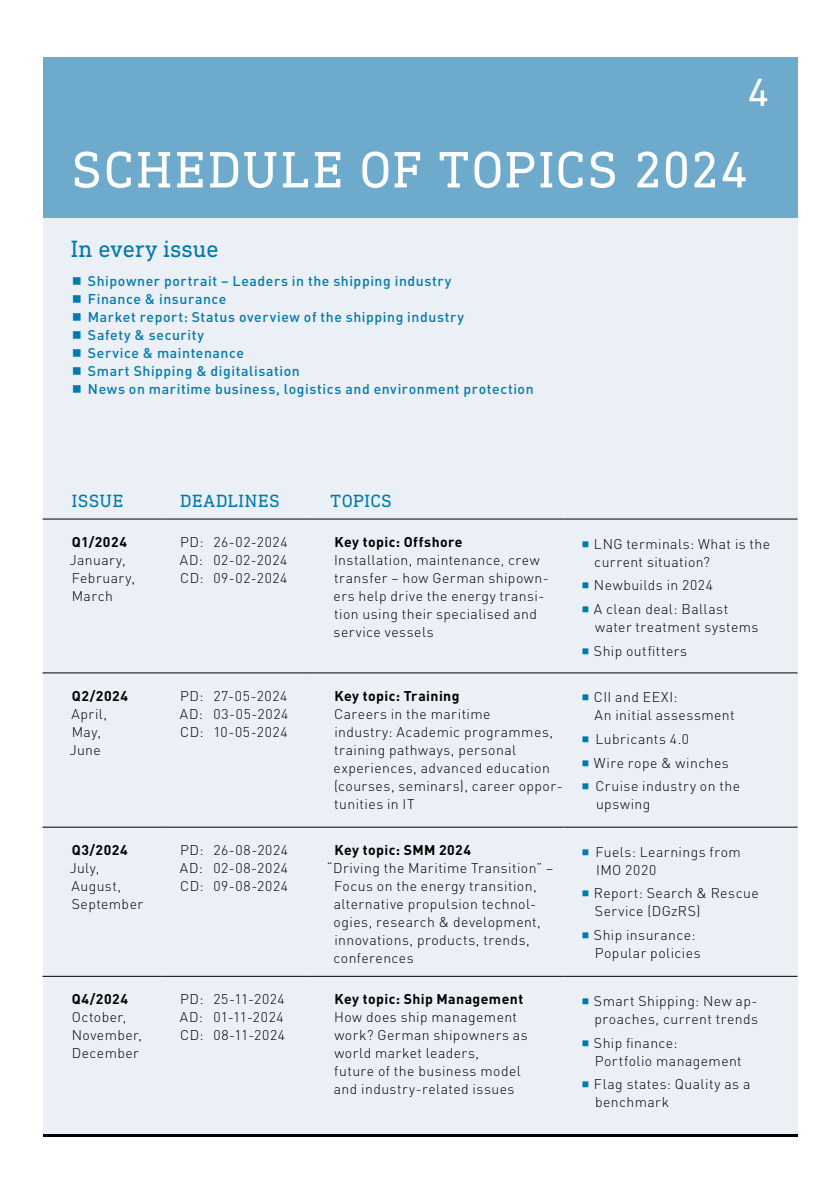
<style>
.page{position:relative;width:840px;height:1191px;background:#fff}
.page>*{position:absolute;margin:0;border:0;box-sizing:border-box;transform-origin:0 0}
._2__Vortext{font:52px "DIN Next Slab Pro";letter-spacing:.035em;color:#fff}
.t1{font:40px "DIN Next Slab Pro";color:#fff}
._5__Fließtext{font:24px "DIN Next Slab Pro";letter-spacing:.005em;color:#007aae}
._6__BU-Fließtext{font:18px "DIN Next Slab Pro";letter-spacing:.03em;color:#007aae}
._6__BU-Fließtext-2{font:300 14px/18px "DIN Pro";letter-spacing:.035em;color:#000}
._5__Fließtext-2{font:500 14px "DIN Pro";letter-spacing:.04em;color:#007aae}
._6__BU-Fließtext-3{font:700 14px "DIN Pro";letter-spacing:.035em;color:#000}
.s1{font-weight:700}
</style>
<div class="page">
<div style="left:43px;top:57px;width:754px;height:1077px;background:#eaf0f6"></div>
<div style="left:43px;top:57px;width:754px;height:160px;background:#6daacc"></div>
<hr style="left:43px;top:1134px;width:754px;height:3px;background:#000">
<hr style="left:42px;top:519px;width:120px;height:1px;background:#000">
<hr style="left:162px;top:519px;width:143px;height:1px;background:#000">
<hr style="left:305px;top:519px;width:259px;height:1px;background:#000">
<hr style="left:564px;top:519px;width:233px;height:1px;background:#000">
<hr style="left:42px;top:672px;width:120px;height:1px;background:#000">
<hr style="left:162px;top:672px;width:143px;height:1px;background:#000">
<hr style="left:305px;top:672px;width:259px;height:1px;background:#000">
<hr style="left:564px;top:672px;width:233px;height:1px;background:#000">
<hr style="left:42px;top:827px;width:120px;height:1px;background:#000">
<hr style="left:162px;top:827px;width:143px;height:1px;background:#000">
<hr style="left:305px;top:827px;width:259px;height:1px;background:#000">
<hr style="left:564px;top:827px;width:233px;height:1px;background:#000">
<hr style="left:42px;top:976px;width:120px;height:1px;background:#000">
<hr style="left:162px;top:976px;width:143px;height:1px;background:#000">
<hr style="left:305px;top:976px;width:259px;height:1px;background:#000">
<hr style="left:564px;top:976px;width:233px;height:1px;background:#000">
<h2 class="t1" style="left:747px;top:69px;width:23px">4</h2>
<p class="_2__Vortext" style="left:71px;top:140px;width:678px">SCHEDULE OF TOPICS 2024</p>
<p class="_5__Fließtext" style="left:71px;top:235px;width:149px">In every issue</p>
<p class="_5__Fließtext-2" style="left:88px;top:271px;width:365px">Shipowner portrait – Leaders in the shipping industry</p>
<p class="_5__Fließtext-2" style="left:88px;top:289px;width:140px">Finance &amp; insurance</p>
<p class="_5__Fließtext-2" style="left:88px;top:307px;width:377px">Market report: Status overview of the shipping industry</p>
<p class="_5__Fließtext-2" style="left:88px;top:325px;width:118px">Safety &amp; security</p>
<p class="_5__Fließtext-2" style="left:88px;top:343px;width:157px">Service &amp; maintenance</p>
<p class="_5__Fließtext-2" style="left:88px;top:361px;width:213px">Smart Shipping &amp; digitalisation</p>
<p class="_5__Fließtext-2" style="left:88px;top:379px;width:447px">News on maritime business, logistics and environment protection</p>
<p class="_6__BU-Fließtext" style="left:72px;top:491px;width:53px">ISSUE</p>
<p class="_6__BU-Fließtext" style="left:180px;top:491px;width:101px">DEADLINES</p>
<p class="_6__BU-Fließtext" style="left:330px;top:491px;width:62px">TOPICS</p>
<p class="_6__BU-Fließtext-2" style="left:70px;top:532px;width:67px"><span class="s1">Q1/2024<br></span>January,<br>February,<br>March</p>
<p class="_6__BU-Fließtext-2" style="left:180px;top:532px;width:109px">PD: 26-02-2024</p>
<p class="_6__BU-Fließtext-2" style="left:333px;top:532px;width:217px"><span class="s1">Key topic: Offshore<br></span>Installation, maintenance, crew transfer – how German shipown&shy;ers help drive the energy transi&shy;tion using their specialised and service vessels</p>
<p class="_6__BU-Fließtext-2" style="left:593px;top:534px;width:178px">LNG terminals: What is the current situation?</p>
<p class="_6__BU-Fließtext-2" style="left:180px;top:550px;width:109px">AD: 02-02-2024</p>
<p class="_6__BU-Fließtext-2" style="left:180px;top:568px;width:109px">CD: 09-02-2024</p>
<p class="_6__BU-Fließtext-2" style="left:593px;top:575px;width:120px">Newbuilds in 2024</p>
<p class="_6__BU-Fließtext-2" style="left:593px;top:599px;width:166px">A clean deal: Ballast water treatment systems</p>
<p class="_6__BU-Fließtext-2" style="left:593px;top:641px;width:95px">Ship outfitters</p>
<p class="_6__BU-Fließtext-3" style="left:72px;top:686px;width:58px">Q2/2024</p>
<p class="_6__BU-Fließtext-2" style="left:70px;top:704px;width:39px">April,<br>May,<br>June</p>
<p class="_6__BU-Fließtext-3" style="left:72px;top:840px;width:57px">Q3/2024</p>
<p class="_6__BU-Fließtext-2" style="left:70px;top:858px;width:75px">July,<br>August,<br>September</p>
<p class="_6__BU-Fließtext-3" style="left:72px;top:989px;width:58px">Q4/2024</p>
<p class="_6__BU-Fließtext-2" style="left:72px;top:1007px;width:72px">October,<br>November,<br>December</p>
<p class="_6__BU-Fließtext-2" style="left:180px;top:686px;width:109px">PD: 27-05-2024</p>
<p class="_6__BU-Fließtext-2" style="left:180px;top:704px;width:110px">AD: 03-05-2024</p>
<p class="_6__BU-Fließtext-2" style="left:180px;top:722px;width:109px">CD: 10-05-2024</p>
<p class="_6__BU-Fließtext-2" style="left:180px;top:840px;width:109px">PD: 26-08-2024</p>
<p class="_6__BU-Fließtext-2" style="left:180px;top:858px;width:110px">AD: 02-08-2024</p>
<p class="_6__BU-Fließtext-2" style="left:180px;top:876px;width:109px">CD: 09-08-2024</p>
<p class="_6__BU-Fließtext-2" style="left:180px;top:989px;width:106px">PD: 25-11-2024</p>
<p class="_6__BU-Fließtext-2" style="left:180px;top:1007px;width:105px">AD: 01-11-2024</p>
<p class="_6__BU-Fließtext-2" style="left:180px;top:1025px;width:106px">CD: 08-11-2024</p>
<p class="_6__BU-Fließtext-2" style="left:333px;top:686px;width:230px"><span class="s1">Key topic: Training<br></span>Careers in the maritime<br>industry: Academic programmes, training pathways, personal experiences, advanced education (courses, seminars), career oppor&shy;tunities in IT</p>
<p class="_6__BU-Fließtext-2" style="left:593px;top:688px;width:142px">CII and EEXI:<br>An initial assessment</p>
<p class="_6__BU-Fließtext-2" style="left:595px;top:729px;width:95px">Lubricants 4.0</p>
<p class="_6__BU-Fließtext-2" style="left:593px;top:753px;width:136px">Wire rope &amp; winches</p>
<p class="_6__BU-Fließtext-2" style="left:595px;top:777px;width:146px">Cruise industry on the upswing</p>
<p class="_6__BU-Fließtext-3" style="left:334px;top:840px;width:138px">Key topic: SMM 2024</p>
<p class="_6__BU-Fließtext-2" style="left:326px;top:858px;width:228px">“Driving the Maritime Transition” –</p>
<p class="_6__BU-Fließtext-2" style="left:334px;top:876px;width:204px">Focus on the energy transition,</p>
<p class="_6__BU-Fließtext-2" style="left:333px;top:894px;width:204px">alternative propulsion technol-</p>
<p class="_6__BU-Fließtext-2" style="left:333px;top:912px;width:209px">ogies, research &amp; development,</p>
<p class="_6__BU-Fließtext-2" style="left:334px;top:930px;width:197px">innovations, products, trends,</p>
<p class="_6__BU-Fließtext-2" style="left:333px;top:948px;width:82px">conferences</p>
<p class="_6__BU-Fließtext-2" style="left:595px;top:842px;width:147px">Fuels: Learnings from<br>IMO 2020</p>
<p class="_6__BU-Fließtext-2" style="left:593px;top:883px;width:166px">Report: Search &amp; Rescue<br>Service (DGzRS)</p>
<p class="_6__BU-Fließtext-2" style="left:593px;top:925px;width:108px">Ship insurance:<br>Popular policies</p>
<p class="_6__BU-Fließtext-2" style="left:333px;top:989px;width:195px"><span class="s1">Key topic: Ship Management<br></span>How does ship management work? German shipowners as world market leaders,<br>future of the business model and industry-related issues</p>
<p class="_6__BU-Fließtext-2" style="left:593px;top:991px;width:165px">Smart Shipping: New ap&shy;proaches, current trends</p>
<p class="_6__BU-Fließtext-2" style="left:593px;top:1033px;width:149px">Ship finance:<br>Portfolio management</p>
<p class="_6__BU-Fließtext-2" style="left:593px;top:1074px;width:158px">Flag states: Quality as a benchmark</p>
</div>
